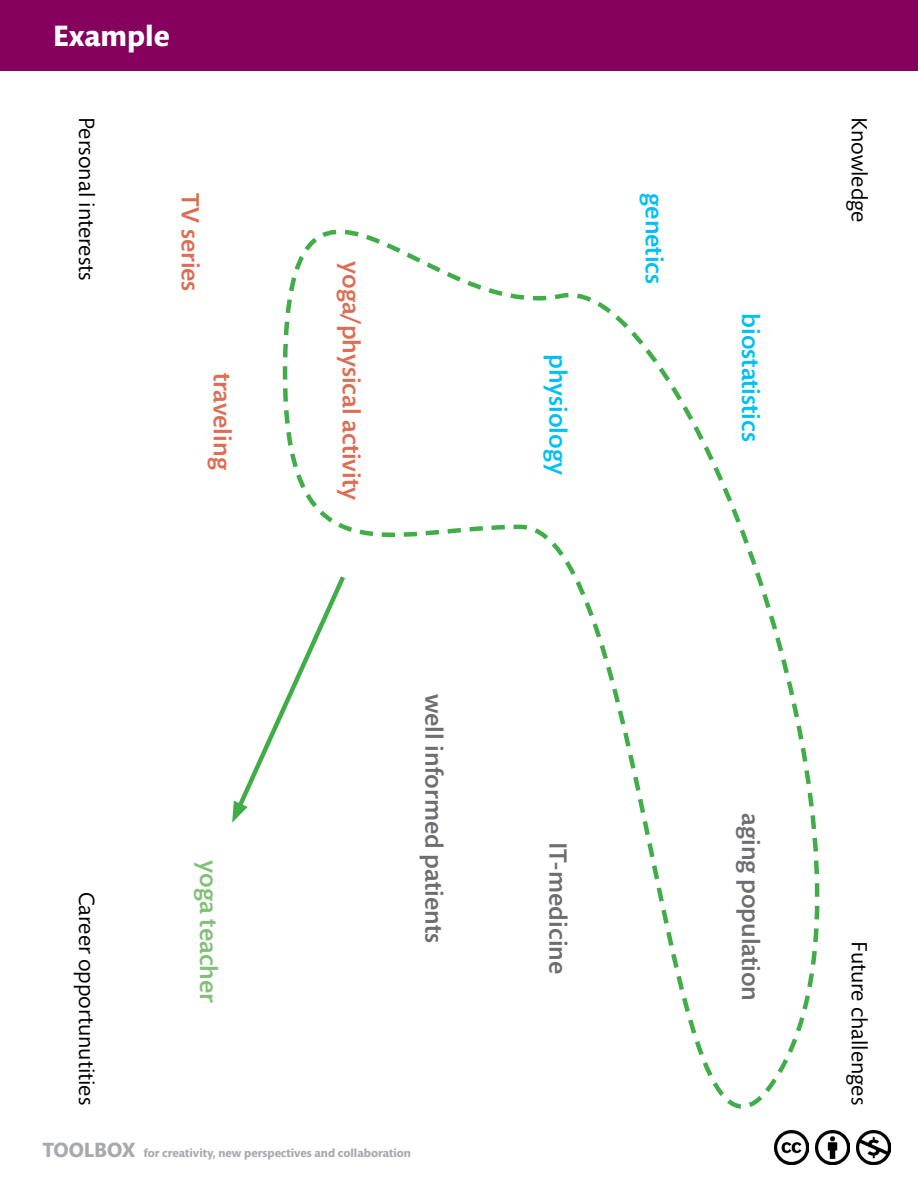
<style>
.page{position:relative;width:918px;height:1188px;background:#fff}
.page>*{position:absolute;margin:0;border:0;box-sizing:border-box;transform-origin:0 0}
.t1{font:700 30px "Mundo Sans Std";color:#fff}
.t2{font:500 25.5px "Mundo Sans Std";color:#6d6e71}
.t3{font:500 25.5px "Mundo Sans Std";color:#dd6d54}
.t4{font:500 25.5px "Mundo Sans Std";color:#00c0f3}
.t5{font:500 25.5px "Mundo Sans Std";color:#82c078}
.t6{font:22.5px "Mundo Sans Std";color:#000}
.t7{font:700 12px "Mundo Sans Std";color:#a7a9ac}
.s1{font-size:21px}
</style>
<div class="page">
<div style="left:0;top:0;width:918px;height:71px;background:#86005e"></div>
<img style="left:815px;top:1131px;width:34px;height:34px">
<img style="left:774px;top:1131px;width:34px;height:34px">
<img style="left:857px;top:1131px;width:33px;height:34px">
<svg style="left:781px;top:642px;width:39px;height:431px"></svg>
<svg style="left:289px;top:229px;width:207px;height:61px"></svg>
<svg style="left:282px;top:290px;width:499px;height:807px"></svg>
<svg style="left:232px;top:571px;width:117px;height:252px"></svg>
<h1 class="t1" style="left:53px;top:19px;width:118px">Example</h1>
<p class="t6" style="left:100px;top:117px;width:165px;rotate:90deg">Personal interests</p>
<p class="t3" style="left:205px;top:193px;width:99px;rotate:90deg">TV series</p>
<p class="t3" style="left:237px;top:373px;width:98px;rotate:90deg">traveling</p>
<p class="t3" style="left:366px;top:261px;width:240px;rotate:90deg">yoga/physical activity</p>
<p class="t6" style="left:100px;top:892px;width:215px;rotate:90deg">Career opportunutities</p>
<p class="t5" style="left:224px;top:860px;width:144px;rotate:90deg">yoga teacher</p>
<p class="t2" style="left:449px;top:694px;width:250px;rotate:90deg">well informed patients</p>
<p class="t7" style="left:43px;top:1146px;width:370px"><span class="s1">TOOLBOX</span> for creativity, new perspectives and collaboration</p>
<p class="t4" style="left:573px;top:354px;width:122px;rotate:90deg">physiology</p>
<p class="t4" style="left:669px;top:193px;width:92px;rotate:90deg">genetics</p>
<p class="t4" style="left:765px;top:313px;width:130px;rotate:90deg">biostatistics</p>
<p class="t6" style="left:872px;top:117px;width:107px;rotate:90deg">Knowledge</p>
<p class="t2" style="left:573px;top:842px;width:134px;rotate:90deg">IT-medicine</p>
<p class="t2" style="left:765px;top:813px;width:190px;rotate:90deg">aging population</p>
<p class="t6" style="left:872px;top:941px;width:166px;rotate:90deg">Future challenges</p>
</div>
